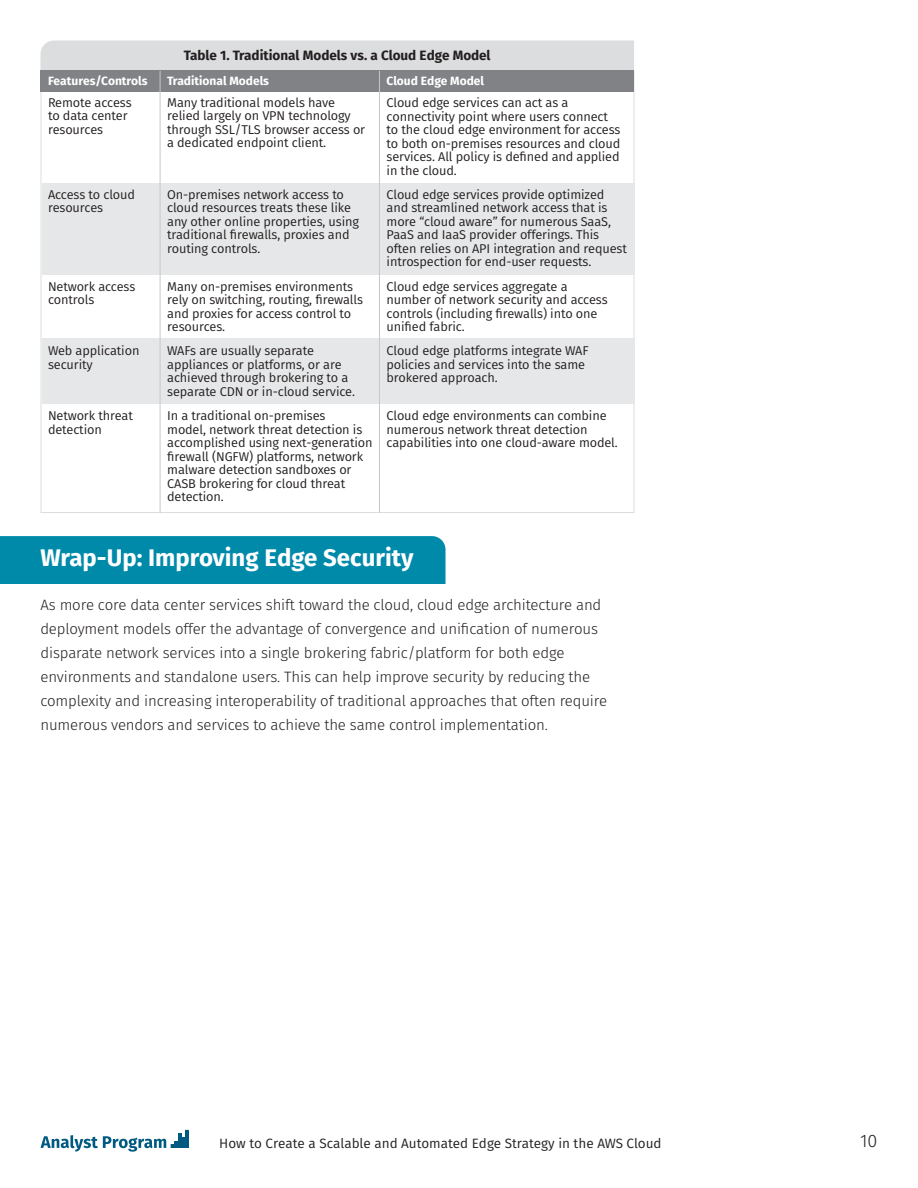
<style>
.page{position:relative;width:918px;height:1188px;background:#fff}
.page>*{position:absolute;margin:0;border:0;box-sizing:border-box;transform-origin:0 0}
.t1{font:700 24px "Fira Sans";color:#fff}
.t2{font:300 18px "Fira Sans";color:#231f20}
.t3{font:300 15px/24px "Fira Sans";letter-spacing:-.01em;color:#231f20}
.t4{font:13.5px "Fira Sans";color:#231f20}
.t5{font:700 13.5px "Fira Sans";color:#231f20}
.t6{font:12.75px/13.5px "Fira Sans";letter-spacing:-.01em;color:#231f20}
.t7{font:700 12px "Fira Sans";color:#fff}
</style>
<div class="page">
<div style="left:0;top:536px;width:446px;height:48px;background:#008aaa"></div>
<hr style="left:178px;top:1133px;width:3px;height:15px;background:#005981">
<hr style="left:186px;top:1130px;width:3px;height:18px;background:#005981">
<svg style="left:41px;top:1135px;width:145px;height:17px"></svg>
<div style="left:40px;top:71px;width:595px;height:442px;background:#fff;border:1px solid #dcddde"></div>
<div style="left:40px;top:40px;width:594px;height:31px;background:#dcddde"></div>
<div style="left:42px;top:183px;width:592px;height:91px;background:#e6e7e8"></div>
<div style="left:42px;top:338px;width:592px;height:66px;background:#e6e7e8"></div>
<div style="left:40px;top:71px;width:594px;height:21px;background:#808285"></div>
<hr style="left:160px;top:71px;width:1px;height:442px;background:#c7c8ca">
<hr style="left:379px;top:71px;width:1px;height:442px;background:#c7c8ca">
<p class="t5" style="left:184px;top:46px;width:308px">Table 1. Traditional Models vs. a Cloud Edge Model</p>
<p class="t7" style="left:48px;top:73px;width:101px">Features/Controls</p>
<p class="t7" style="left:167px;top:73px;width:103px">Traditional Models</p>
<p class="t7" style="left:387px;top:73px;width:99px">Cloud Edge Model</p>
<p class="t6" style="left:48px;top:96px;width:85px">Remote access to data center resources</p>
<p class="t6" style="left:167px;top:96px;width:199px">Many traditional models have relied largely on VPN technology through SSL/TLS browser access or a dedicated endpoint client.</p>
<p class="t6" style="left:167px;top:188px;width:193px">On-premises network access to cloud resources treats these like any other online properties, using traditional firewalls, proxies and routing controls.</p>
<p class="t6" style="left:167px;top:279px;width:197px">Many on-premises environments rely on switching, routing, firewalls and proxies for access control to resources.</p>
<p class="t6" style="left:167px;top:344px;width:189px">WAFs are usually separate appliances or platforms, or are achieved through brokering to a separate CDN or in-cloud service.</p>
<p class="t6" style="left:167px;top:409px;width:207px">In a traditional on-premises<br>model, network threat detection is accomplished using next-generation firewall (NGFW) platforms, network malware detection sandboxes or<br>CASB brokering for cloud threat detection.</p>
<p class="t6" style="left:387px;top:96px;width:235px">Cloud edge services can act as a connectivity point where users connect to the cloud edge environment for access to both on-premises resources and cloud services. All policy is defined and applied in the cloud.</p>
<p class="t6" style="left:387px;top:188px;width:242px">Cloud edge services provide optimized and streamlined network access that is more “cloud aware” for numerous SaaS, PaaS and IaaS provider offerings. This often relies on API integration and request introspection for end-user requests.</p>
<p class="t6" style="left:387px;top:279px;width:223px">Cloud edge services aggregate a number of network security and access controls (including firewalls) into one unified fabric.</p>
<p class="t6" style="left:387px;top:344px;width:204px">Cloud edge platforms integrate WAF policies and services into the same brokered approach.</p>
<p class="t6" style="left:387px;top:409px;width:233px">Cloud edge environments can combine numerous network threat detection capabilities into one cloud-aware model.</p>
<p class="t6" style="left:48px;top:188px;width:88px">Access to cloud resources</p>
<p class="t6" style="left:48px;top:279px;width:89px">Network access controls</p>
<p class="t6" style="left:48px;top:344px;width:93px">Web application security</p>
<p class="t6" style="left:48px;top:409px;width:86px">Network threat detection</p>
<h1 class="t1" style="left:40px;top:541px;width:375px">Wrap-Up: Improving Edge Security</h1>
<p class="t3" style="left:40px;top:593px;width:568px">As more core data center services shift toward the cloud, cloud edge architecture and deployment models offer the advantage of convergence and unification of numerous disparate network services into a single brokering fabric/platform for both edge environments and standalone users. This can help improve security by reducing the complexity and increasing interoperability of traditional approaches that often require numerous vendors and services to achieve the same control implementation.</p>
<p class="t4" style="left:219px;top:1133px;width:444px">How to Create a Scalable and Automated Edge Strategy in the AWS Cloud</p>
<h2 class="t2" style="left:860px;top:1128px;width:19px">10</h2>
</div>
